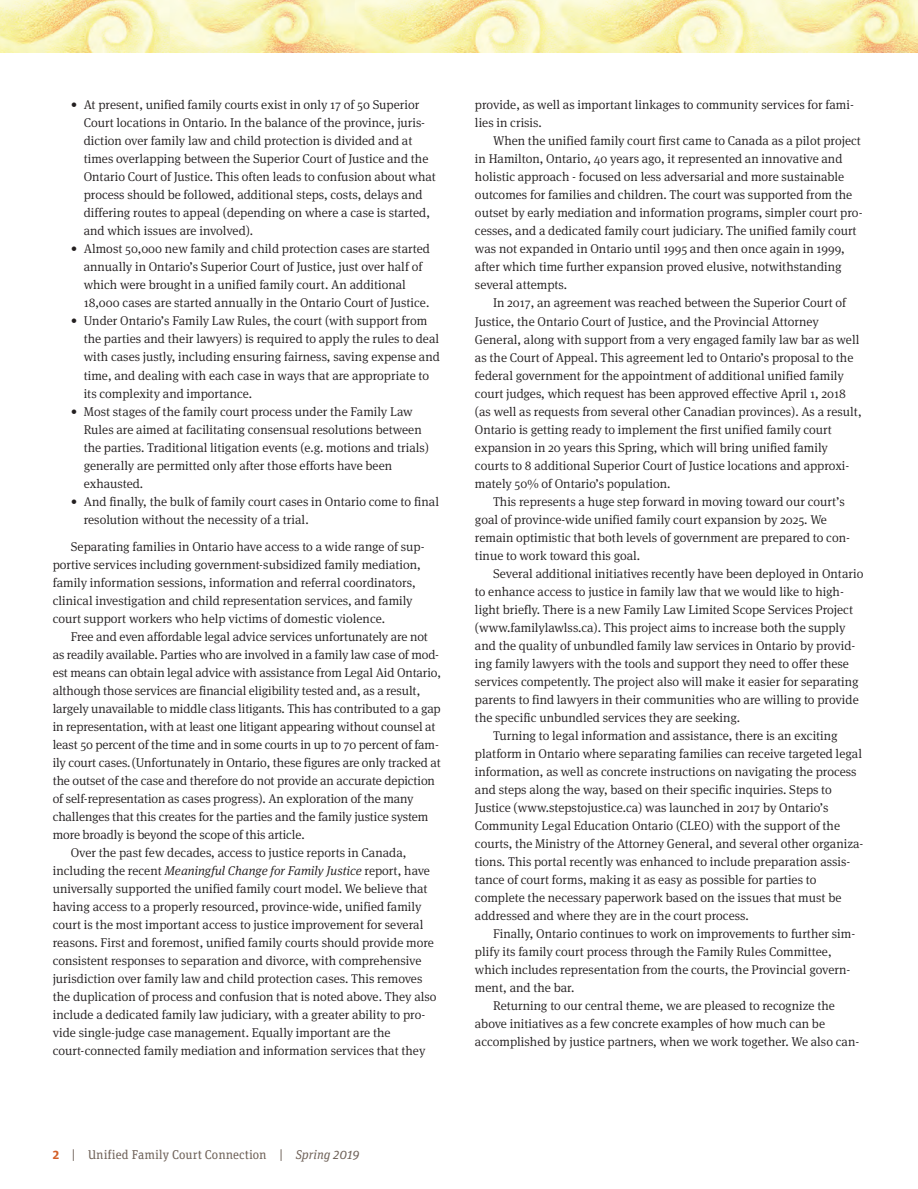
<style>
.page{position:relative;width:918px;height:1189px;background:#fff}
.page>*{position:absolute;margin:0;border:0;box-sizing:border-box;transform-origin:0 0}
.t1{font:300 12.75px/18px "Meta Serif OT";color:#231f20}
.t2{font:italic 300 12.75px "Meta Serif OT";color:#231f20}
.t3{font:12.75px "Unit Slab OT";color:#6f6259}
.s1{font-weight:700}
.s2{font-style:normal}
.s3{font-weight:700;color:#d35f27}
.s4{font-style:italic}
</style>
<div class="page">
<svg style="left:0;top:0;width:917px;height:53px;background:#f8f0b6"></svg>
<p class="t1" style="left:84px;top:96px;width:353px;text-indent:-13px"><span class="s1">•</span> At present, unified family courts exist in only 17 of 50 Superior Court locations in Ontario. In the balance of the province, juris&shy;diction over family law and child protection is divided and at times overlapping between the Superior Court of Justice and the Ontario Court of Justice. This often leads to confusion about what process should be followed, additional steps, costs, delays and differing routes to appeal (depending on where a case is started, and which issues are involved).</p>
<p class="t1" style="left:84px;top:240px;width:347px;text-indent:-13px"><span class="s1">•</span> Almost 50,000 new family and child protection cases are started annually in Ontario’s Superior Court of Justice, just over half of which were brought in a unified family court. An additional 18,000 cases are started annually in the Ontario Court of Justice.</p>
<p class="t1" style="left:84px;top:312px;width:357px;text-indent:-13px"><span class="s1">•</span> Under Ontario’s Family Law Rules, the court (with support from the parties and their lawyers) is required to apply the rules to deal with cases justly, including ensuring fairness, saving expense and time, and dealing with each case in ways that are appropriate to its complexity and importance.</p>
<p class="t1" style="left:84px;top:402px;width:347px;text-indent:-13px"><span class="s1">•</span> Most stages of the family court process under the Family Law Rules are aimed at facilitating consensual resolutions between the parties. Traditional litigation events (e.g. motions and trials) generally are permitted only after those efforts have been exhausted.</p>
<p class="t1" style="left:84px;top:492px;width:357px;text-indent:-13px"><span class="s1">•</span> And finally, the bulk of family court cases in Ontario come to final resolution without the necessity of a trial.</p>
<p class="t1" style="left:53px;top:537px;width:373px;text-indent:18px">Separating families in Ontario have access to a wide range of sup&shy;portive services including government-subsidized family mediation, family information sessions, information and referral coordinators, clinical investigation and child representation services, and family court support workers who help victims of domestic violence.</p>
<p class="t1" style="left:71px;top:627px;width:358px">Free and even affordable legal advice services unfortunately are not</p>
<p class="t1" style="left:53px;top:645px;width:388px">as readily available. Parties who are involved in a family law case of mod-</p>
<p class="t1" style="left:53px;top:663px;width:390px">est means can obtain legal advice with assistance from Legal Aid Ontario,</p>
<p class="t1" style="left:53px;top:681px;width:369px">although those services are financial eligibility tested and, as a result,</p>
<p class="t1" style="left:53px;top:699px;width:389px">largely unavailable to middle class litigants. This has contributed to a gap</p>
<p class="t1" style="left:53px;top:717px;width:384px">in representation, with at least one litigant appearing without counsel at</p>
<p class="t1" style="left:53px;top:735px;width:387px">least 50 percent of the time and in some courts in up to 70 percent of fam-</p>
<p class="t1" style="left:53px;top:753px;width:389px">ily court cases.(Unfortunately in Ontario, these figures are only tracked at</p>
<p class="t1" style="left:53px;top:771px;width:383px">the outset of the case and therefore do not provide an accurate depiction</p>
<p class="t1" style="left:53px;top:789px;width:362px">of self-representation as cases progress). An exploration of the many</p>
<p class="t1" style="left:53px;top:807px;width:377px">challenges that this creates for the parties and the family justice system</p>
<p class="t1" style="left:53px;top:825px;width:253px">more broadly is beyond the scope of this article.</p>
<p class="t1" style="left:71px;top:843px;width:337px">Over the past few decades, access to justice reports in Canada,</p>
<p class="t2" style="left:53px;top:862px;width:378px"><span class="s2">including the recent</span> Meaningful Change for Family Justice <span class="s2">report, have</span></p>
<p class="t1" style="left:53px;top:879px;width:376px">universally supported the unified family court model. We believe that</p>
<p class="t1" style="left:53px;top:897px;width:370px">having access to a properly resourced, province-wide, unified family</p>
<p class="t1" style="left:53px;top:915px;width:372px">court is the most important access to justice improvement for several</p>
<p class="t1" style="left:53px;top:933px;width:382px">reasons. First and foremost, unified family courts should provide more</p>
<p class="t1" style="left:53px;top:951px;width:370px">consistent responses to separation and divorce, with comprehensive</p>
<p class="t1" style="left:53px;top:969px;width:371px">jurisdiction over family law and child protection cases. This removes</p>
<p class="t1" style="left:53px;top:987px;width:385px">the duplication of process and confusion that is noted above. They also</p>
<p class="t1" style="left:53px;top:1005px;width:374px">include a dedicated family law judiciary, with a greater ability to pro-</p>
<p class="t1" style="left:53px;top:1023px;width:339px">vide single-judge case management. Equally important are the</p>
<p class="t1" style="left:53px;top:1041px;width:374px">court-connected family mediation and information services that they</p>
<p class="t1" style="left:475px;top:96px;width:380px">provide, as well as important linkages to community services for fami&shy;lies in crisis.</p>
<p class="t1" style="left:475px;top:132px;width:389px;text-indent:18px">When the unified family court first came to Canada as a pilot project in Hamilton, Ontario, 40 years ago, it represented an innovative and holistic approach - focused on less adversarial and more sustainable outcomes for families and children. The court was supported from the outset by early mediation and information programs, simpler court pro&shy;cesses, and a dedicated family court judiciary. The unified family court was not expanded in Ontario until 1995 and then once again in 1999, after which time further expansion proved elusive, notwithstanding several attempts.</p>
<p class="t1" style="left:475px;top:294px;width:388px;text-indent:18px">In 2017, an agreement was reached between the Superior Court of Justice, the Ontario Court of Justice, and the Provincial Attorney General, along with support from a very engaged family law bar as well as the Court of Appeal. This agreement led to Ontario’s proposal to the federal government for the appointment of additional unified family court judges, which request has been approved effective April 1, 2018 (as well as requests from several other Canadian provinces). As a result, Ontario is getting ready to implement the first unified family court expansion in 20 years this Spring, which will bring unified family courts to 8 additional Superior Court of Justice locations and approxi&shy;mately 50% of Ontario’s population.</p>
<p class="t1" style="left:475px;top:492px;width:376px;text-indent:18px">This represents a huge step forward in moving toward our court’s goal of province-wide unified family court expansion by 2025. We remain optimistic that both levels of government are prepared to con&shy;tinue to work toward this goal.</p>
<p class="t1" style="left:493px;top:564px;width:372px">Several additional initiatives recently have been deployed in Ontario</p>
<p class="t1" style="left:475px;top:582px;width:370px">to enhance access to justice in family law that we would like to high-</p>
<p class="t1" style="left:475px;top:600px;width:379px">light briefly. There is a new Family Law Limited Scope Services Project</p>
<p class="t1" style="left:475px;top:618px;width:372px">(www.familylawlss.ca). This project aims to increase both the supply</p>
<p class="t1" style="left:475px;top:636px;width:381px">and the quality of unbundled family law services in Ontario by provid-</p>
<p class="t1" style="left:475px;top:654px;width:375px">ing family lawyers with the tools and support they need to offer these</p>
<p class="t1" style="left:475px;top:672px;width:385px">services competently. The project also will make it easier for separating</p>
<p class="t1" style="left:475px;top:690px;width:385px">parents to find lawyers in their communities who are willing to provide</p>
<p class="t1" style="left:475px;top:708px;width:267px">the specific unbundled services they are seeking.</p>
<p class="t1" style="left:493px;top:726px;width:346px">Turning to legal information and assistance, there is an exciting</p>
<p class="t1" style="left:475px;top:744px;width:388px">platform in Ontario where separating families can receive targeted legal</p>
<p class="t1" style="left:475px;top:762px;width:383px">information, as well as concrete instructions on navigating the process</p>
<p class="t1" style="left:475px;top:780px;width:358px">and steps along the way, based on their specific inquiries. Steps to</p>
<p class="t1" style="left:475px;top:798px;width:355px">Justice (www.stepstojustice.ca) was launched in 2017 by Ontario’s</p>
<p class="t1" style="left:475px;top:816px;width:366px">Community Legal Education Ontario (CLEO) with the support of the</p>
<p class="t1" style="left:475px;top:834px;width:390px">courts, the Ministry of the Attorney General, and several other organiza-</p>
<p class="t1" style="left:475px;top:852px;width:376px">tions. This portal recently was enhanced to include preparation assis-</p>
<p class="t1" style="left:475px;top:870px;width:343px">tance of court forms, making it as easy as possible for parties to</p>
<p class="t1" style="left:475px;top:888px;width:368px">complete the necessary paperwork based on the issues that must be</p>
<p class="t1" style="left:475px;top:906px;width:275px">addressed and where they are in the court process.</p>
<p class="t1" style="left:493px;top:924px;width:363px">Finally, Ontario continues to work on improvements to further sim-</p>
<p class="t1" style="left:475px;top:942px;width:358px">plify its family court process through the Family Rules Committee,</p>
<p class="t1" style="left:475px;top:960px;width:377px">which includes representation from the courts, the Provincial govern-</p>
<p class="t1" style="left:475px;top:978px;width:101px">ment, and the bar.</p>
<p class="t1" style="left:493px;top:996px;width:343px">Returning to our central theme, we are pleased to recognize the</p>
<p class="t1" style="left:475px;top:1014px;width:351px">above initiatives as a few concrete examples of how much can be</p>
<p class="t1" style="left:475px;top:1032px;width:386px">accomplished by justice partners, when we work together. We also can-</p>
<p class="t3" style="left:53px;top:1146px;width:308px"><span class="s3">2</span> | Unified Family Court Connection | <span class="s4">Spring 2019</span></p>
</div>
